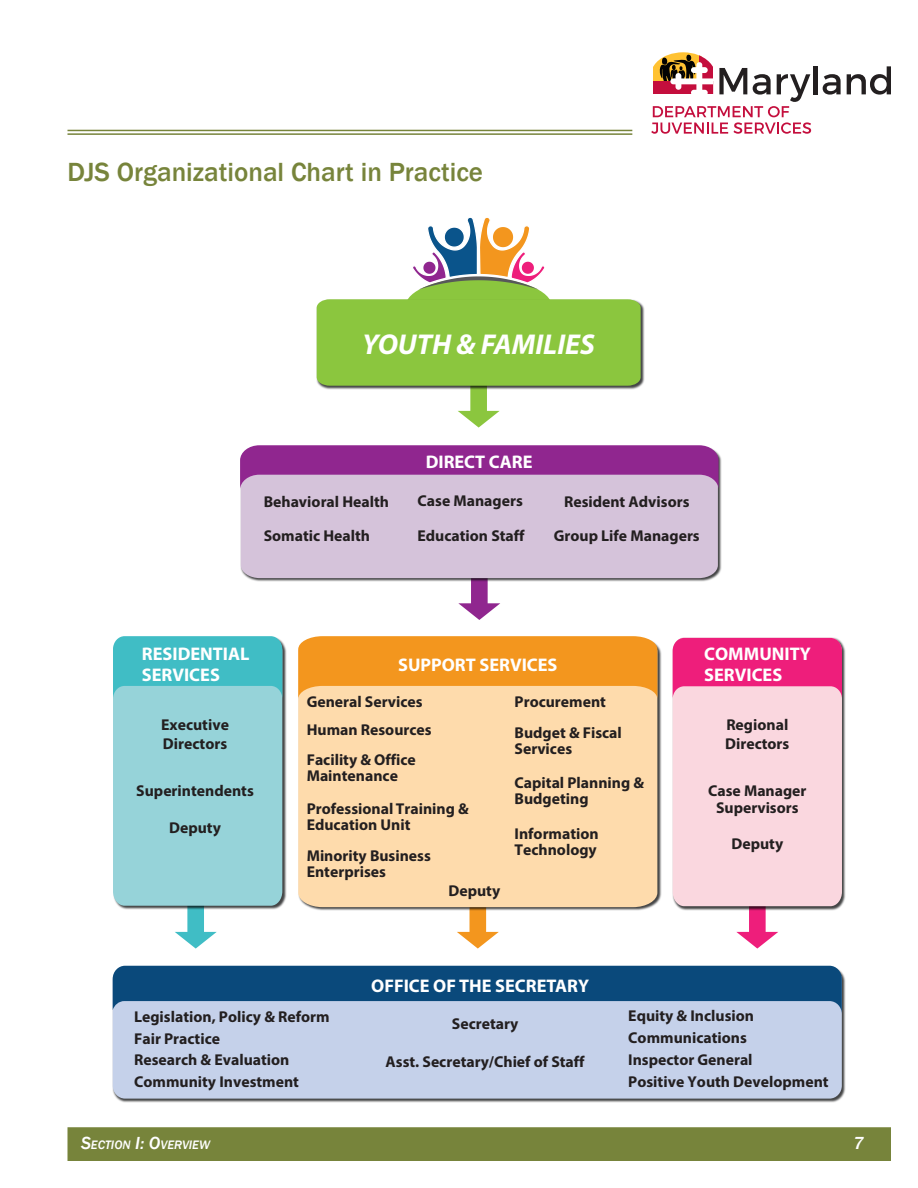
<style>
.page{position:relative;width:918px;height:1188px;background:#fff}
.page>*{position:absolute;margin:0;border:0;box-sizing:border-box;transform-origin:0 0}
.t1{font:italic 700 28.8px "Myriad Pro";color:#fff}
.t2{font:500 27px "Franklin Gothic";color:#77843b}
.t3{font:700 18.3px/21.1px "Myriad Pro";color:#fff}
.t4{font:italic 500 18px "Franklin Gothic";color:#fff}
.t5{font:700 15.75px/21.8px "Myriad Pro";color:#231f20}
.t6{font:italic 500 12.6px "Franklin Gothic";color:#fff}
.s1{font-size:18px}
</style>
<div class="page">
<div style="left:68px;top:1127px;width:823px;height:34px;background:#77843b;border:2px solid #77843b"></div>
<hr style="left:68px;top:133px;width:564px;height:2px;background:#77843b">
<hr style="left:68px;top:130px;width:564px;height:1px;background:#77843b">
<div style="left:813px;top:66px;width:5px;height:28px;background:#231f20"></div>
<svg style="left:823px;top:74px;width:18px;height:21px"></svg>
<svg style="left:847px;top:66px;width:44px;height:29px"></svg>
<svg style="left:651px;top:52px;width:160px;height:82px"></svg>
<img style="left:112px;top:972px;width:734px;height:131px">
<svg style="left:457px;top:912px;width:42px;height:37px"></svg>
<img style="left:309px;top:645px;width:353px;height:267px">
<div style="left:113px;top:967px;width:729px;height:132px;background:#c5d1ea;border-radius:13px"></div>
<svg style="left:113px;top:966px;width:729px;height:48px"></svg>
<svg style="left:458px;top:583px;width:42px;height:37px"></svg>
<svg style="left:175px;top:911px;width:42px;height:38px"></svg>
<svg style="left:736px;top:911px;width:42px;height:38px"></svg>
<div style="left:405px;top:278px;width:147px;height:57px;background:#8bc63e;border-radius:50%"></div>
<svg style="left:413px;top:217px;width:132px;height:73px"></svg>
<img style="left:316px;top:298px;width:329px;height:88px">
<svg style="left:317px;top:299px;width:324px;height:129px"></svg>
<img style="left:240px;top:454px;width:482px;height:129px">
<div style="left:241px;top:490px;width:477px;height:88px;background:#d5c3da"></div>
<svg style="left:240px;top:445px;width:479px;height:45px"></svg>
<img style="left:119px;top:641px;width:168px;height:270px">
<div style="left:113px;top:699px;width:169px;height:207px;background:#96d3d9"></div>
<svg style="left:113px;top:636px;width:169px;height:63px"></svg>
<div style="left:298px;top:699px;width:359px;height:208px;background:#fedbac"></div>
<svg style="left:298px;top:636px;width:359px;height:63px"></svg>
<img style="left:672px;top:637px;width:174px;height:274px">
<div style="left:673px;top:699px;width:169px;height:207px;background:#fad7df"></div>
<svg style="left:673px;top:638px;width:169px;height:61px"></svg>
<p class="t2" style="left:68px;top:155px;width:417px">DJS Organizational Chart in Practice</p>
<p class="t1" style="left:363px;top:326px;width:234px">YOUTH &amp; FAMILIES</p>
<p class="t3" style="left:426px;top:451px;width:108px">DIRECT CARE</p>
<p class="t5" style="left:264px;top:484px;width:127px;line-height:34.3px">Behavioral Health<br>Somatic Health</p>
<p class="t5" style="left:554px;top:484px;width:147px;line-height:34.3px;text-align:center">Resident Advisors<br>Group Life Managers</p>
<p class="t5" style="left:418px;top:483px;width:109px;line-height:34.2px">Case Managers<br>Education Staff</p>
<p class="t3" style="left:142px;top:643px;width:109px">RESIDENTIAL<br>SERVICES</p>
<p class="t3" style="left:704px;top:643px;width:108px">COMMUNITY<br>SERVICES</p>
<p class="t5" style="left:725px;top:715px;width:66px;line-height:18.9px">Regional<br>Directors</p>
<p class="t5" style="left:708px;top:782px;width:100px;line-height:16.8px;text-align:center">Case Manager<br>Supervisors</p>
<p class="t5" style="left:731px;top:833px;width:53px">Deputy</p>
<p class="t3" style="left:398px;top:653px;width:161px">SUPPORT SERVICES</p>
<p class="t5" style="left:307px;top:687px;width:126px;line-height:27.8px">General Services<br>Human Resources</p>
<p class="t5" style="left:307px;top:752px;width:111px;line-height:15.8px">Facility &amp; Office<br>Maintenance</p>
<p class="t5" style="left:307px;top:800px;width:164px;line-height:15.8px">Professional Training &amp;<br>Education Unit</p>
<p class="t5" style="left:307px;top:847px;width:126px;line-height:15.8px">Minority Business<br>Enterprises</p>
<p class="t5" style="left:515px;top:686px;width:109px;line-height:30.9px">Procurement<br>Budget &amp; Fiscal</p>
<p class="t5" style="left:515px;top:731px;width:131px;line-height:33.8px">Services<br>Capital Planning &amp;</p>
<p class="t5" style="left:515px;top:788px;width:75px">Budgeting</p>
<p class="t5" style="left:515px;top:825px;width:86px;line-height:15.8px">Information<br>Technology</p>
<p class="t5" style="left:161px;top:715px;width:69px;line-height:18.9px">Executive<br>Directors</p>
<p class="t5" style="left:136px;top:780px;width:119px">Superintendents</p>
<p class="t5" style="left:169px;top:816px;width:53px">Deputy</p>
<p class="t5" style="left:448px;top:880px;width:53px">Deputy</p>
<p class="t5" style="left:134px;top:1005px;width:197px">Legislation, Policy &amp; Reform<br>Fair Practice<br>Research &amp; Evaluation<br>Community Investment</p>
<p class="t3" style="left:371px;top:974px;width:219px">OFFICE OF THE SECRETARY</p>
<p class="t5" style="left:452px;top:1013px;width:68px">Secretary</p>
<p class="t5" style="left:386px;top:1050px;width:201px">Asst. Secretary/Chief of Staff</p>
<p class="t5" style="left:628px;top:1005px;width:202px">Equity &amp; Inclusion<br>Communications<br>Inspector General<br>Positive Youth Development</p>
<p class="t6" style="left:81px;top:1137px;width:130px"><span class="s1">S</span>ECTION <span class="s1">I: O</span>VERVIEW</p>
<p class="t4" style="left:853px;top:1132px;width:12px">7</p>
</div>
